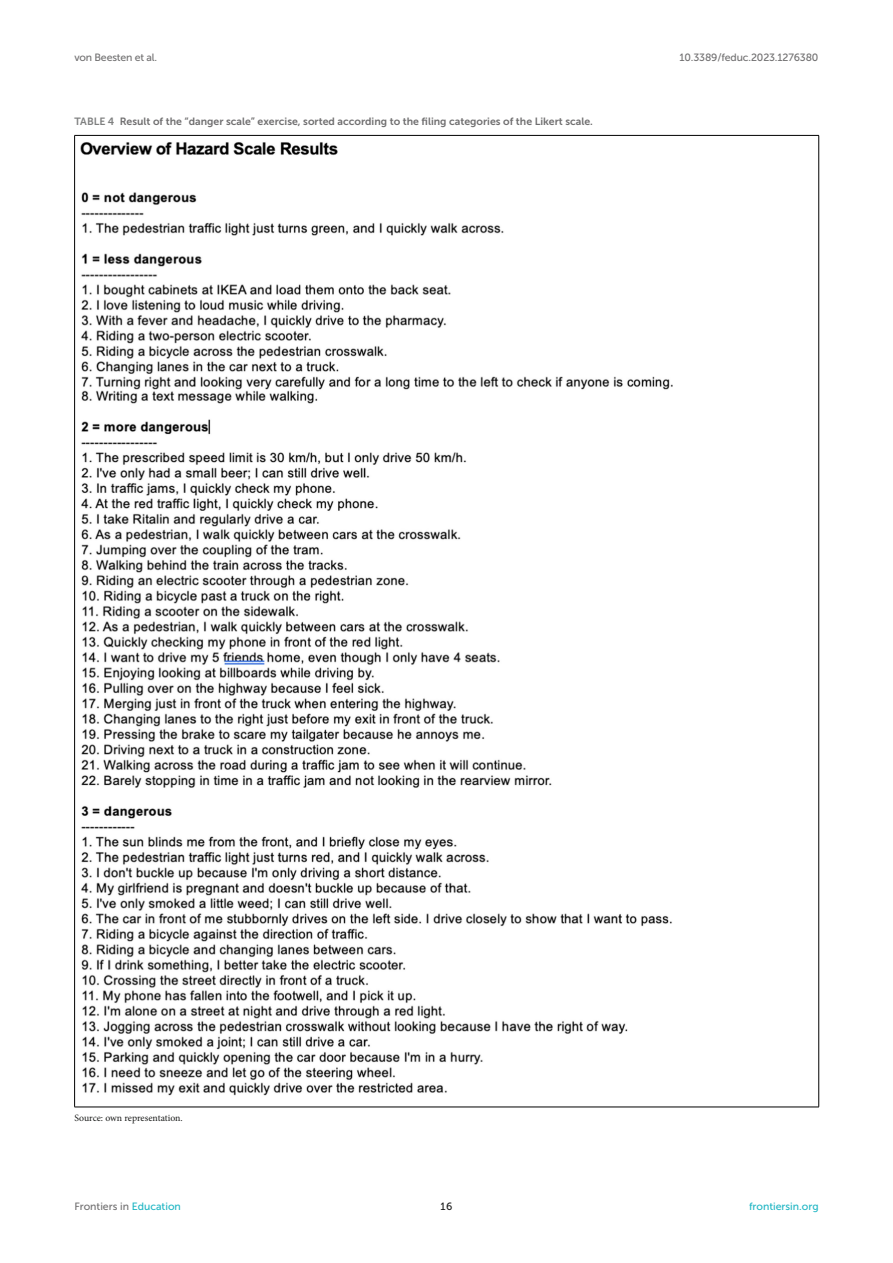
<style>
.page{position:relative;width:893px;height:1263px;background:#fff}
.page>*{position:absolute;margin:0;border:0;box-sizing:border-box;transform-origin:0 0}
.TT{font:10.5px "Museo Sans 700";color:#706f70}
.t1{font:10.5px "Museo Sans 500";letter-spacing:-.015em;color:#706f70}
.t2{font:10.5px "Museo Sans 500";color:#1db5c3}
.t3{font:10.5px "Museo Sans 500";color:#1b1c1b}
.TFN{font:9.75px "Minion Pro";color:#1b1c1b}
.s1{color:#7e7f7f}
.s2{color:#1db5c3}
</style>
<div class="page">
<hr style="left:74px;top:135px;width:745px;height:1px;background:#000">
<hr style="left:74px;top:136px;width:1px;height:971px;background:#000">
<hr style="left:818px;top:136px;width:1px;height:971px;background:#000">
<hr style="left:74px;top:1107px;width:745px;height:1px;background:#000">
<img style="left:81px;top:142px;width:591px;height:954px">
<p class="t1" style="left:74px;top:51px;width:84px">von Beesten et al.</p>
<p class="t1" style="left:680px;top:51px;width:140px">10.3389/feduc.2023.1276380</p>
<p class="TT" style="left:74px;top:115px;width:520px"><span class="s1">TABLE 4</span> Result of the “danger scale” exercise, sorted according to the filing categories of the Likert scale.</p>
<p class="TFN" style="left:74px;top:1111px;width:110px">Source: own representation.</p>
<p class="t1" style="left:74px;top:1200px;width:108px">Frontiers in <span class="s2">Education</span></p>
<p class="t3" style="left:440px;top:1200px;width:13px">16</p>
<p class="t2" style="left:749px;top:1200px;width:71px">frontiersin.org</p>
</div>
